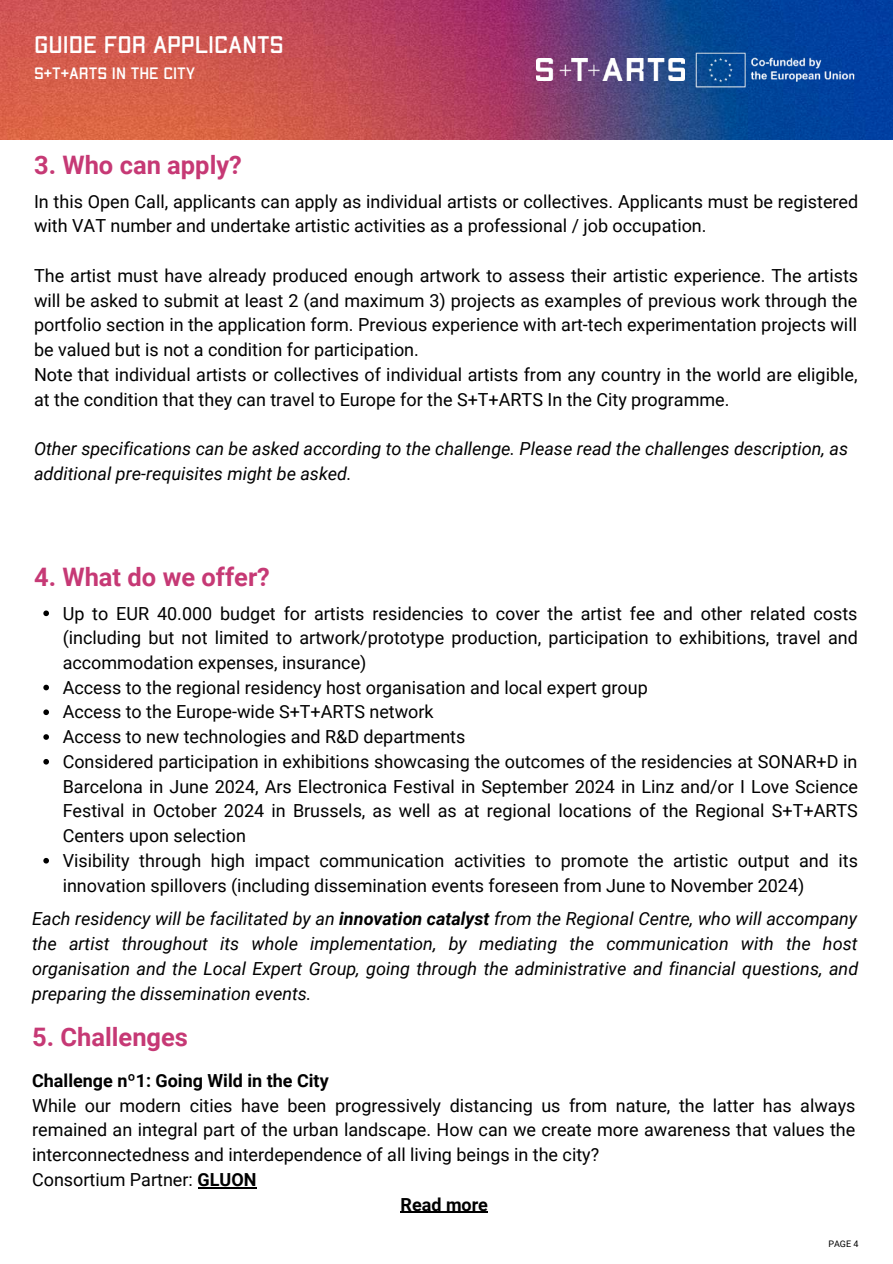
<style>
.page{position:relative;width:893px;height:1264px;background:#fff}
.page>*{position:absolute;margin:0;border:0;box-sizing:border-box;transform-origin:0 0}
.t1{font:700 25.5px "Roboto";color:#c63975}
.t2{font:24px "Apex Mk 2";color:#fff}
.t3{font:18px/24.8px "Roboto";color:#000}
.t4{font:italic 18px/24.8px "Roboto";color:#000;text-align:justify}
.t5{font:700 18px "Roboto";color:#000}
.t6{font:16.5px "Apex Mk 2";color:#fff}
.t7{font:9px "Roboto";color:#000}
.s1{font-weight:700}
</style>
<div class="page">
<img style="left:0;top:0;width:892px;height:139px">
<svg style="left:43px;top:610px;width:6px;height:6px"></svg>
<svg style="left:43px;top:684px;width:6px;height:6px"></svg>
<svg style="left:43px;top:709px;width:6px;height:6px"></svg>
<svg style="left:43px;top:734px;width:6px;height:5px"></svg>
<svg style="left:43px;top:759px;width:6px;height:5px"></svg>
<svg style="left:43px;top:857px;width:6px;height:6px"></svg>
<hr style="left:197px;top:1187px;width:59px;height:1px;background:#000">
<hr style="left:400px;top:1211px;width:88px;height:1px;background:#000">
<img style="left:536px;top:58px;width:148px;height:23px">
<img style="left:694px;top:51px;width:166px;height:37px">
<h2 class="t2" style="left:34px;top:34px;width:251px">GUIDE FOR APPLICANTS</h2>
<p class="t6" style="left:34px;top:66px;width:163px">S+T+ARTS IN THE CITY</p>
<h1 class="t1" style="left:34px;top:150px;width:209px">3. Who can apply?</h1>
<p class="t3" style="left:34px;top:189px;width:825px">In this Open Call, applicants can apply as individual artists or collectives. Applicants must be registered with VAT number and undertake artistic activities as a professional / job occupation.</p>
<p class="t3" style="left:34px;top:263px;width:825px">The artist must have already produced enough artwork to assess their artistic experience. The artists will be asked to submit at least 2 (and maximum 3) projects as examples of previous work through the portfolio section in the application form. Previous experience with art-tech experimentation projects will be valued but is not a condition for participation.<br>Note that individual artists or collectives of individual artists from any country in the world are eligible, at the condition that they can travel to Europe for the S+T+ARTS In the City programme.</p>
<p class="t4" style="left:34px;top:436px;width:815px">Other specifications can be asked according to the challenge. Please read the challenges description, as additional pre-requisites might be asked.</p>
<h1 class="t1" style="left:34px;top:562px;width:237px">4. What do we offer?</h1>
<p class="t3" style="left:63px;top:601px;width:796px">Up to EUR 40.000 budget for artists residencies to cover the artist fee and other related costs (including but not limited to artwork/prototype production, participation to exhibitions, travel and accommodation expenses, insurance)<br>Access to the regional residency host organisation and local expert group<br>Access to the Europe-wide S+T+ARTS network<br>Access to new technologies and R&amp;D departments<br>Considered participation in exhibitions showcasing the outcomes of the residencies at SONAR+D in Barcelona in June 2024, Ars Electronica Festival in September 2024 in Linz and/or I Love Science Festival in October 2024 in Brussels, as well as at regional locations of the Regional S+T+ARTS Centers upon selection<br>Visibility through high impact communication activities to promote the artistic output and its innovation spillovers (including dissemination events foreseen from June to November 2024)</p>
<p class="t4" style="left:32px;top:906px;width:827px">Each residency will be facilitated by an <span class="s1">innovation catalyst</span> from the Regional Centre, who will accompany the artist throughout its whole implementation, by mediating the communication with the host organisation and the Local Expert Group, going through the administrative and financial questions, and preparing the dissemination events.</p>
<h1 class="t1" style="left:32px;top:1022px;width:157px">5. Challenges</h1>
<p class="t5" style="left:32px;top:1070px;width:298px">Challenge nº1: Going Wild in the City</p>
<p class="t3" style="left:32px;top:1093px;width:824px">While our modern cities have been progressively distancing us from nature, the latter has always</p>
<p class="t3" style="left:32px;top:1117px;width:824px">remained an integral part of the urban landscape. How can we create more awareness that values the</p>
<p class="t3" style="left:32px;top:1142px;width:568px">interconnectedness and interdependence of all living beings in the city?</p>
<p class="t3" style="left:32px;top:1167px;width:226px">Consortium Partner: <span class="s1">GLUON</span></p>
<p class="t5" style="left:400px;top:1193px;width:89px">Read more</p>
<p class="t7" style="left:828px;top:1238px;width:32px">PAGE 4</p>
</div>
